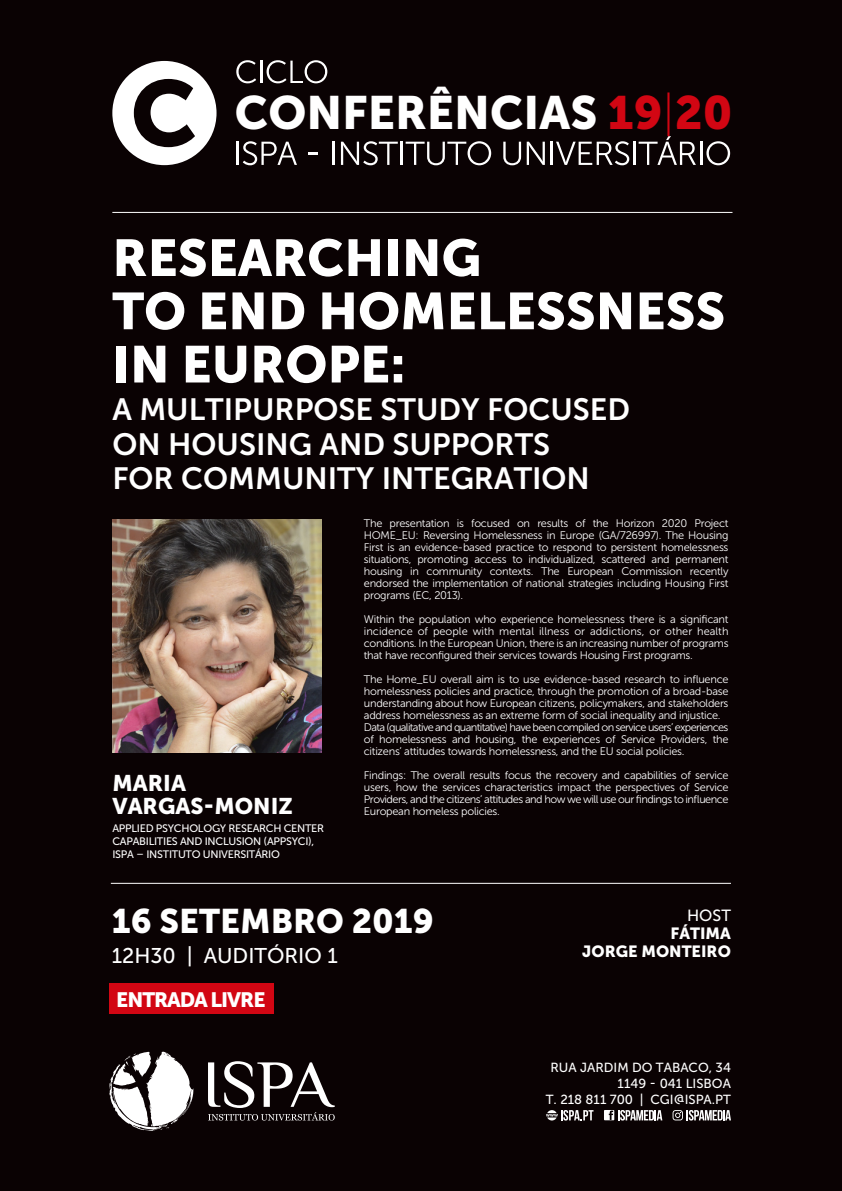
<style>
.page{position:relative;width:842px;height:1191px;background:#0a0203}
.page>*{position:absolute;margin:0;border:0;box-sizing:border-box;transform-origin:0 0}
.t1{font:51.4px/53.2px "Museo Sans 900";color:#fff}
.t2{font:46.5px "Museo Sans 900";color:#fff}
.t3{font:33.9px "Museo Sans 900";color:#fff}
.t4{font:30.7px/34.6px "Museo Sans 700";color:#fff}
.t5{font:22.6px/23px "Museo Sans 900";color:#fff}
.t6{font:21.3px "Museo Sans 500";color:#fff}
.t7{font:20.7px "Museo Sans 900";letter-spacing:-.05em;color:#fff}
.t8{font:16.1px/18px "Museo Sans 900";color:#fff;text-align:right}
.t9{font:16.1px "Museo Sans 500";color:#fff}
.t10{font:13.1px/15.8px "Museo Sans 500";color:#fff;text-align:right}
.t11{font:11px/12px "Museo Sans 300";letter-spacing:-.025em;color:#fff;text-align:justify}
.t12{font:10.8px/13px "Museo Sans 500";letter-spacing:-.025em;color:#fff}
.s1{color:#d20613}
.s2{font-family:"Museo Sans 100";color:#d20613}
</style>
<div class="page">
<svg style="left:208px;top:1061px;width:127px;height:59px"></svg>
<svg style="left:109px;top:1051px;width:84px;height:79px"></svg>
<div style="left:109px;top:983px;width:165px;height:31px;background:#d20613"></div>
<hr style="left:112px;top:212px;width:620px;height:1px;background:#fff">
<hr style="left:111px;top:883px;width:620px;height:1px;background:#fff">
<svg style="left:112px;top:61px;width:105px;height:104px"></svg>
<svg style="left:236px;top:60px;width:20px;height:23px"></svg>
<hr style="left:260px;top:61px;width:2px;height:22px;background:#fff">
<svg style="left:267px;top:60px;width:60px;height:23px"></svg>
<hr style="left:236px;top:142px;width:3px;height:23px;background:#fff">
<svg style="left:243px;top:141px;width:54px;height:24px"></svg>
<svg style="left:309px;top:152px;width:9px;height:2px"></svg>
<hr style="left:333px;top:142px;width:2px;height:23px;background:#fff">
<svg style="left:341px;top:141px;width:57px;height:24px"></svg>
<hr style="left:401px;top:142px;width:2px;height:23px;background:#fff">
<svg style="left:406px;top:141px;width:85px;height:24px"></svg>
<svg style="left:503px;top:142px;width:18px;height:23px"></svg>
<svg style="left:527px;top:142px;width:18px;height:23px"></svg>
<hr style="left:551px;top:142px;width:2px;height:23px;background:#fff">
<svg style="left:556px;top:141px;width:73px;height:24px"></svg>
<hr style="left:633px;top:142px;width:3px;height:23px;background:#fff">
<svg style="left:639px;top:136px;width:57px;height:29px"></svg>
<hr style="left:700px;top:142px;width:2px;height:23px;background:#fff">
<svg style="left:706px;top:141px;width:24px;height:24px"></svg>
<svg style="left:673px;top:1110px;width:58px;height:10px"></svg>
<svg style="left:604px;top:1110px;width:58px;height:10px"></svg>
<svg style="left:546px;top:1110px;width:47px;height:10px"></svg>
<img style="left:112px;top:519px;width:209px;height:234px">
<h2 class="t2" style="left:235px;top:87px;width:499px">CONFERÊNCIAS <span class="s1">19</span><span class="s2">|</span><span class="s1">20</span></h2>
<h1 class="t1" style="left:112px;top:231px;width:614px">RESEARCHING<br>TO END HOMELESSNESS<br>IN EUROPE:</h1>
<h3 class="t4" style="left:112px;top:392px;width:519px">A MULTIPURPOSE STUDY FOCUSED<br>ON HOUSING AND SUPPORTS<br>FOR COMMUNITY INTEGRATION</h3>
<h3 class="t5" style="left:112px;top:771px;width:182px">MARIA<br>VARGAS-MONIZ</h3>
<p class="t12" style="left:112px;top:821px;width:213px">APPLIED PSYCHOLOGY RESEARCH CENTER<br>CAPABILITIES AND INCLUSION (APPSYCI),<br>ISPA – INSTITUTO UNIVERSITÁRIO</p>
<p class="t11" style="left:364px;top:517px;width:366px">The presentation is focused on results of the Horizon 2020 Project HOME_EU: Reversing Homelessness in Europe (GA/726997). The Housing First is an evidence-based practice to respond to persistent homelessness situations, promoting access to individualized, scattered and permanent housing in community contexts. The European Commission recently endorsed the implementation of national strategies including Housing First programs (EC, 2013).</p>
<p class="t11" style="left:364px;top:613px;width:366px">Within the population who experience homelessness there is a significant incidence of people with mental illness or addictions, or other health conditions. In the European Union, there is an increasing number of programs that have reconfigured their services towards Housing First programs.</p>
<p class="t11" style="left:364px;top:673px;width:366px;text-align:left">The Home_EU overall aim is to use evidence-based research to influence homelessness policies and practice, through the promotion of a broad-base understanding about how European citizens, policymakers, and stakeholders address homelessness as an extreme form of social inequality and injustice.<br>Data (qualitative and quantitative) have been compiled on service users’ experiences of homelessness and housing, the experiences of Service Providers, the citizens’ attitudes towards homelessness, and the EU social policies.</p>
<p class="t11" style="left:364px;top:769px;width:366px">Findings: The overall results focus the recovery and capabilities of service users, how the services characteristics impact the perspectives of Service Providers, and the citizens’ attitudes and how we will use our findings to influence European homeless policies.</p>
<h3 class="t3" style="left:112px;top:902px;width:323px">16 SETEMBRO 2019</h3>
<h3 class="t6" style="left:112px;top:944px;width:227px">12H30 | AUDITÓRIO 1</h3>
<h3 class="t7" style="left:116px;top:987px;width:151px">ENTRADA LIVRE</h3>
<h3 class="t9" style="left:687px;top:907px;width:45px">HOST</h3>
<h3 class="t8" style="left:582px;top:924px;width:150px">FÁTIMA<br>JORGE MONTEIRO</h3>
<p class="t10" style="left:546px;top:1060px;width:187px">RUA JARDIM DO TABACO, 34<br>1149 - 041 LISBOA<br>T. 218 811 700 | CGI@ISPA.PT</p>
</div>
